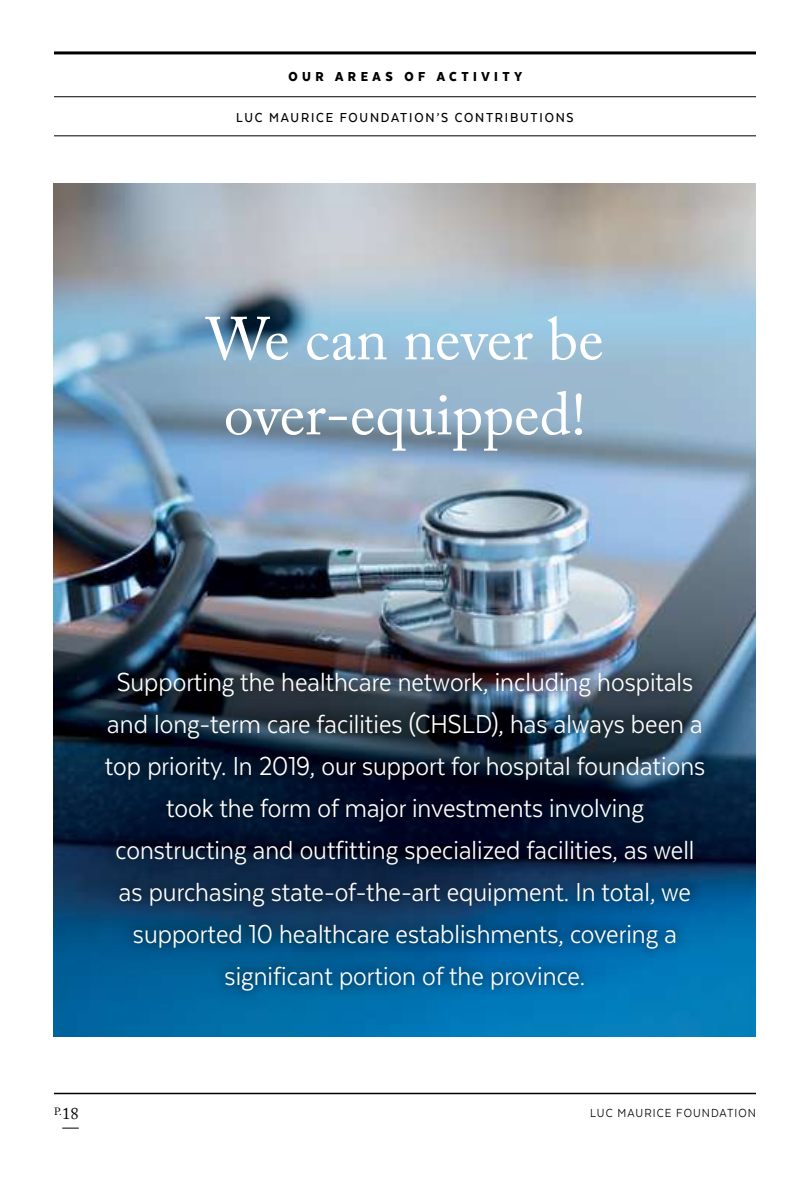
<style>
.page{position:relative;width:810px;height:1188px;background:#fff}
.page>*{position:absolute;margin:0;border:0;box-sizing:border-box;transform-origin:0 0}
.t1{font:60px/75px "Adobe Caslon Pro";color:#fff}
.t2{font:30px/42px "Texta Narrow";color:#fff;text-align:center}
.t3{font:500 15px "Texta Narrow";letter-spacing:.12em;color:#000}
.t4{font:900 15px "Texta Narrow";letter-spacing:.3em;color:#000}
.t5{font:13.5px "Texta Narrow";letter-spacing:.08em;color:#000}
.t6{font:10.5px "Adobe Caslon Pro";color:#000}
.s1{font-size:16.5px}
</style>
<div class="page">
<img style="left:54px;top:184px;width:702px;height:853px">
<div style="left:94px;top:660px;width:623px;height:342px;background:#000;opacity:.75"></div>
<hr style="left:54px;top:1093px;width:702px;height:1px;background:#000">
<svg style="left:62px;top:1128px;width:17px;height:1px"></svg>
<hr style="left:54px;top:51px;width:702px;height:3px;background:#000">
<hr style="left:54px;top:96px;width:702px;height:1px;background:#000">
<hr style="left:54px;top:135px;width:702px;height:1px;background:#000">
<p class="t4" style="left:288px;top:69px;width:235px">OUR AREAS OF ACTIVITY</p>
<p class="t3" style="left:236px;top:110px;width:339px">LUC MAURICE FOUNDATION’S CONTRIBUTIONS</p>
<h1 class="t1" style="left:206px;top:301px;width:399px">We can never be over-equipped!</h1>
<p class="t2" style="left:105px;top:661px;width:602px">Supporting the healthcare network, including hospitals and long-term care facilities (CHSLD), has always been a top priority. In 2019, our support for hospital foundations took the form of major investments involving constructing and outfitting specialized facilities, as well as purchasing state-of-the-art equipment. In total, we supported 10 healthcare establishments, covering a significant portion of the province.</p>
<p class="t6" style="left:54px;top:1105px;width:26px">P.<span class="s1">18</span></p>
<p class="t5" style="left:590px;top:1106px;width:167px">LUC MAURICE FOUNDATION</p>
</div>
